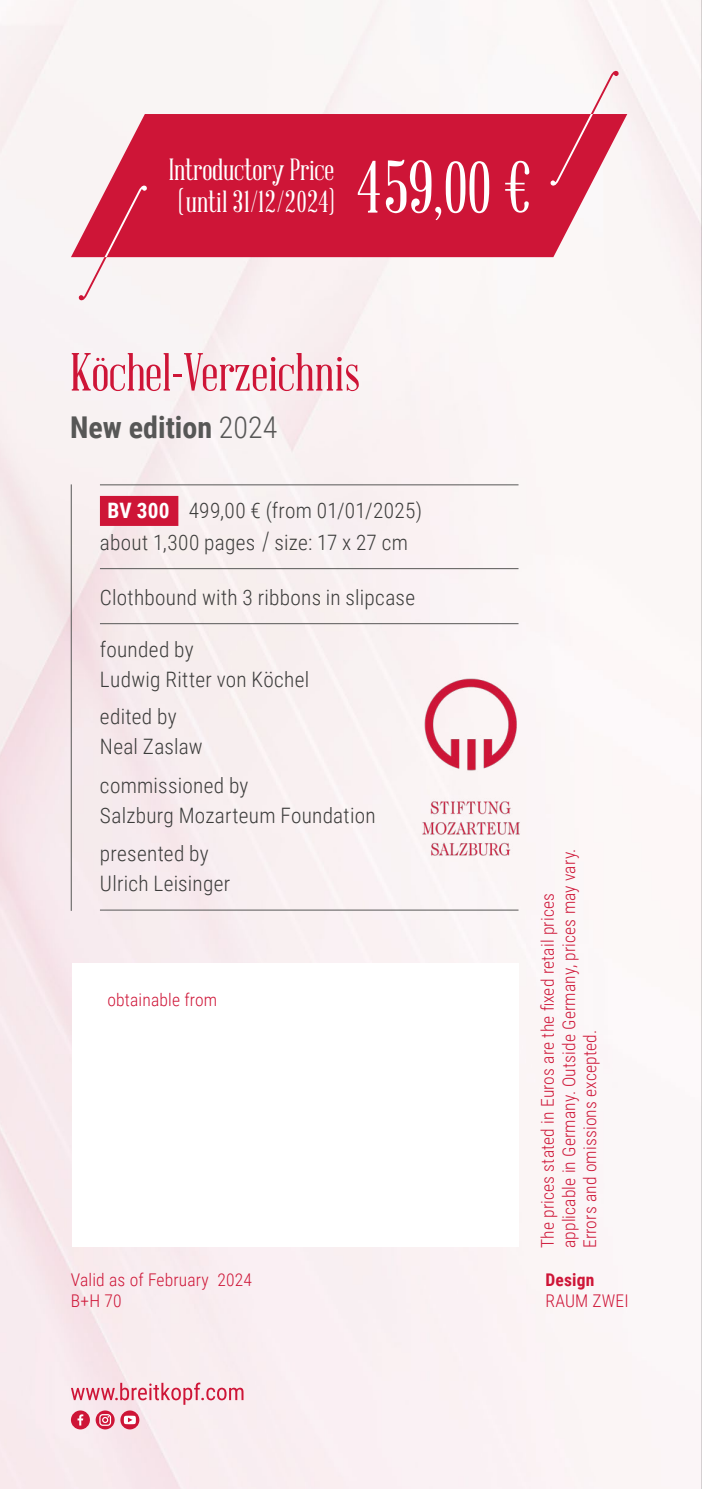
<style>
.page{position:relative;width:702px;height:1489px;background:#fff}
.page>*{position:absolute;margin:0;border:0;box-sizing:border-box;transform-origin:0 0}
.t1{font:52.5px "Edition Breitkopf";color:#ce1537}
.t2{font:30px/32.5px "Edition Breitkopf";color:#fff}
.t3{font:700 30px "Roboto Condensed";color:#575756}
.t4{font:300 21.25px/30px "Roboto Condensed";letter-spacing:.015em;color:#3c3c3b}
.t5{font:300 17.5px/21.2px "Roboto Condensed";letter-spacing:.01em;color:#ce1537}
.t6{font:700 17.5px "Roboto Condensed";letter-spacing:.01em;color:#ce1537}
.s1{font-size:38px}
.s2{font-size:72.5px}
.s3{font-weight:300}
.s4{font-weight:700;color:#fff}
.s5{font-size:25.5px}
</style>
<div class="page">
<img style="left:0;top:0;width:701px;height:1488px">
<div style="left:72px;top:963px;width:446px;height:284px;background:#fff"></div>
<div style="left:100px;top:496px;width:78px;height:30px;background:#ce1537"></div>
<hr style="left:100px;top:484px;width:418px;height:1px;background:#575756">
<hr style="left:100px;top:568px;width:418px;height:1px;background:#575756">
<hr style="left:100px;top:623px;width:418px;height:1px;background:#575756">
<hr style="left:100px;top:909px;width:418px;height:1px;background:#575756">
<hr style="left:71px;top:484px;width:1px;height:426px;background:#575756">
<svg style="left:71px;top:114px;width:556px;height:143px;background:#d32e4c"></svg>
<svg style="left:540px;top:69px;width:88px;height:119px"></svg>
<svg style="left:69px;top:183px;width:88px;height:119px"></svg>
<img style="left:421px;top:677px;width:99px;height:179px">
<svg style="left:71px;top:1382px;width:172px;height:22px;background:#eeb8c3"></svg>
<svg style="left:120px;top:1410px;width:19px;height:19px"></svg>
<svg style="left:124px;top:1415px;width:12px;height:8px"></svg>
<div style="left:71px;top:1410px;width:19px;height:19px;background:#ce1537;border-radius:50%"></div>
<svg style="left:77px;top:1414px;width:6px;height:11px"></svg>
<svg style="left:96px;top:1410px;width:19px;height:19px"></svg>
<svg style="left:99px;top:1413px;width:12px;height:12px"></svg>
<hr style="left:701px;top:0;width:1px;height:1488px;background:#000">
<h2 class="t2" style="left:178px;top:154px;width:354px;text-indent:-9px">Introductory Price<br><span class="s1">(</span>until 31/12/2024<span class="s1">)</span> <span class="s2">459,00 €</span></h2>
<h1 class="t1" style="left:70px;top:343px;width:291px">Köchel-Verzeichnis</h1>
<h2 class="t3" style="left:70px;top:406px;width:208px">New edition <span class="s3">2024</span></h2>
<p class="t4" style="left:100px;top:494px;width:323px;line-height:31.2px;text-indent:7px"><span class="s4">BV 300</span> 499,00 € (from 01/01/2025) about 1,300 pages <span class="s5">/</span> size: 17 x 27 cm</p>
<p class="t4" style="left:100px;top:581px;width:316px">Clothbound with 3 ribbons in slipcase</p>
<p class="t4" style="left:100px;top:634px;width:211px">founded by<br>Ludwig Ritter von Köchel</p>
<p class="t4" style="left:100px;top:701px;width:104px">edited by<br>Neal Zaslaw</p>
<p class="t4" style="left:100px;top:769px;width:277px">commissioned by<br>Salzburg Mozarteum Foundation</p>
<p class="t4" style="left:100px;top:837px;width:132px">presented by<br>Ulrich Leisinger</p>
<p class="t5" style="left:107px;top:988px;width:111px">obtainable from</p>
<p class="t5" style="left:71px;top:1268px;width:182px">Valid as of February 2024<br>B+H 70</p>
<p class="t5" style="left:536px;top:1248px;width:401px;rotate:-90deg">The prices stated in Euros are the fixed retail prices applicable in Germany. Outside Germany, prices may vary.<br>Errors and omissions excepted.</p>
<p class="t6" style="left:545px;top:1267px;width:50px">Design</p>
<p class="t5" style="left:545px;top:1289px;width:85px">RAUM ZWEI</p>
</div>
